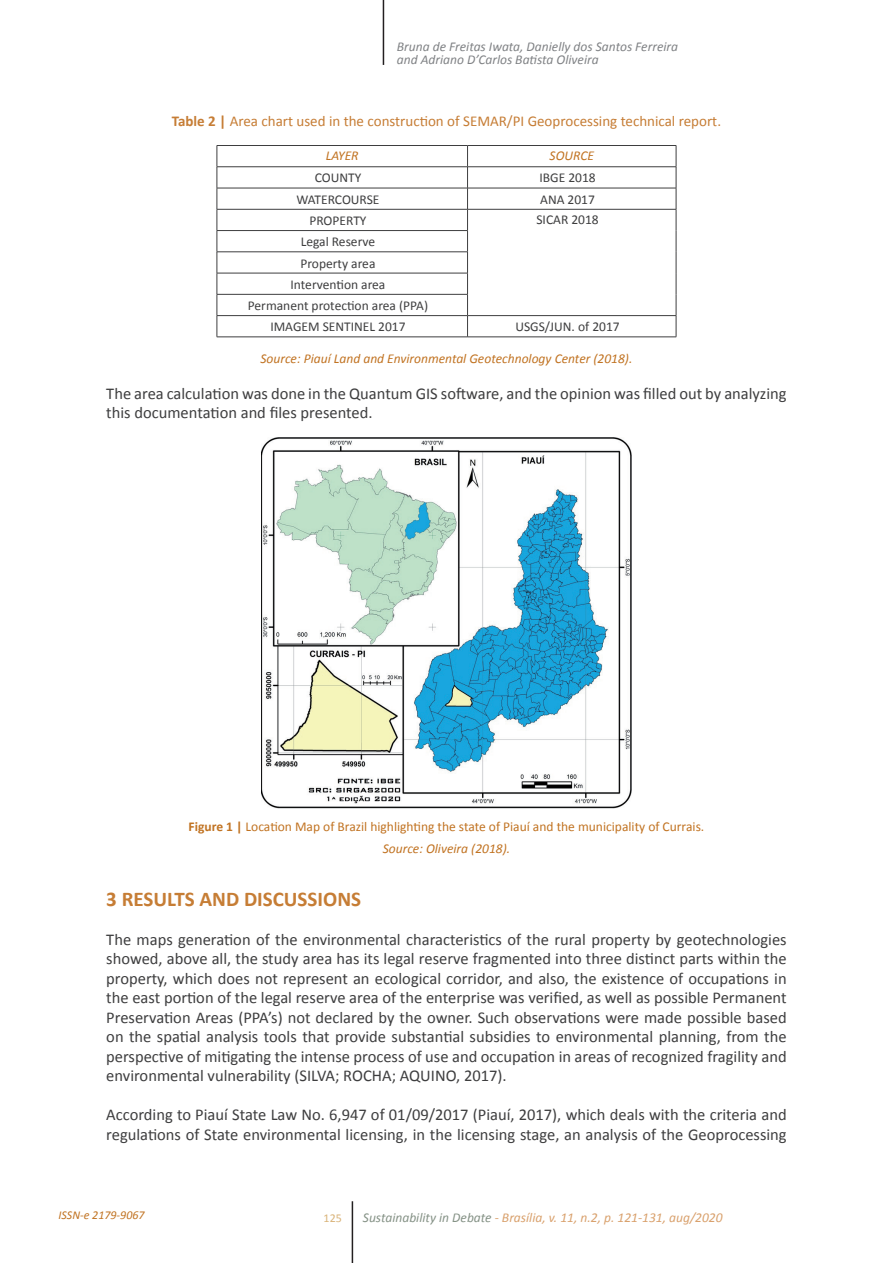
<style>
.page{position:relative;width:893px;height:1263px;background:#fff}
.page>*{position:absolute;margin:0;border:0;box-sizing:border-box;transform-origin:0 0}
.t1{font:700 21px "Calibri";color:#c67d35}
.t2{font:16.5px/19.5px "Calibri";color:#3e3e3f}
.t3{font:15px "Calibri";color:#c67d35}
.t4{font:13.5px/21.3px "Calibri";color:#3e3e3f;text-align:center}
.t5{font:13.5px/22px "Calibri";color:#c17322;text-align:center}
.t6{font:italic 13.5px/13.5px "Calibri";color:#808285}
.t7{font:italic 13.5px "Calibri";color:#c17322}
.t8{font:italic 13.5px "Calibri";color:#d9a16d}
.t9{font:italic 12px "Calibri";color:#c17322}
.t10{font:12px "Calibri";color:#d9b379}
.s1{font-weight:700}
.s2{font-style:italic}
.s3{color:#859286}
</style>
<div class="page">
<hr style="left:383px;top:0;width:1px;height:65px;background:#231f20">
<hr style="left:352px;top:1201px;width:1px;height:62px;background:#231f20">
<hr style="left:217px;top:188px;width:251px;height:1px;background:#3e3e3f">
<hr style="left:468px;top:188px;width:208px;height:1px;background:#3e3e3f">
<hr style="left:217px;top:209px;width:251px;height:1px;background:#3e3e3f">
<hr style="left:217px;top:230px;width:251px;height:1px;background:#3e3e3f">
<hr style="left:217px;top:252px;width:251px;height:1px;background:#3e3e3f">
<hr style="left:217px;top:273px;width:251px;height:1px;background:#3e3e3f">
<hr style="left:217px;top:294px;width:251px;height:1px;background:#3e3e3f">
<hr style="left:217px;top:145px;width:251px;height:1px;background:#3e3e3f">
<hr style="left:468px;top:145px;width:208px;height:1px;background:#3e3e3f">
<hr style="left:217px;top:315px;width:251px;height:1px;background:#3e3e3f">
<hr style="left:217px;top:166px;width:251px;height:1px;background:#3e3e3f">
<hr style="left:468px;top:166px;width:208px;height:1px;background:#3e3e3f">
<svg style="left:217px;top:146px;width:1px;height:191px"></svg>
<hr style="left:217px;top:337px;width:251px;height:1px;background:#3e3e3f">
<hr style="left:468px;top:337px;width:208px;height:1px;background:#3e3e3f">
<hr style="left:468px;top:209px;width:208px;height:1px;background:#3e3e3f">
<svg style="left:467px;top:146px;width:1px;height:191px"></svg>
<svg style="left:676px;top:146px;width:1px;height:191px"></svg>
<hr style="left:468px;top:315px;width:208px;height:1px;background:#3e3e3f">
<img style="left:261px;top:438px;width:371px;height:370px">
<p class="t6" style="left:397px;top:39px;width:283px">Bruna de Freitas Iwata, Danielly dos Santos Ferreira and Adriano D’Carlos Batista Oliveira</p>
<p class="t3" style="left:172px;top:110px;width:551px"><span class="s1">Table 2 |</span> Area chart used in the construction of SEMAR/PI Geoprocessing technical report.</p>
<p class="t7" style="left:326px;top:146px;width:34px">LAYER</p>
<p class="t7" style="left:550px;top:146px;width:46px">SOURCE</p>
<p class="t4" style="left:315px;top:167px;width:48px">COUNTY</p>
<p class="t4" style="left:539px;top:167px;width:58px">IBGE 2018</p>
<p class="t4" style="left:296px;top:188px;width:85px">WATERCOURSE</p>
<p class="t4" style="left:540px;top:188px;width:56px">ANA 2017</p>
<p class="t4" style="left:309px;top:209px;width:59px">PROPERTY</p>
<p class="t4" style="left:536px;top:208px;width:64px">SICAR 2018</p>
<p class="t4" style="left:248px;top:231px;width:182px">Legal Reserve<br>Property area<br>Intervention area<br>Permanent protection area (PPA)<br>IMAGEM SENTINEL 2017</p>
<p class="t4" style="left:515px;top:316px;width:106px">USGS/JUN. of 2017</p>
<p class="t7" style="left:261px;top:349px;width:373px">Source: Piauí Land and Environmental Geotechnology Center (2018).</p>
<p class="t2" style="left:106px;top:383px;width:682px">The area calculation was done in the Quantum GIS software, and the opinion was filled out by analyzing this documentation and files presented.</p>
<p class="t5" style="left:189px;top:815px;width:517px"><span class="s1">Figure 1 |</span> Location Map of Brazil highlighting the state of Piauí and the municipality of Currais.<br><span class="s2">Source: Oliveira (2018).</span></p>
<p class="t1" style="left:106px;top:884px;width:256px">3 RESULTS AND DISCUSSIONS</p>
<p class="t2" style="left:106px;top:929px;width:682px;text-align:justify">The maps generation of the environmental characteristics of the rural property by geotechnologies showed, above all, the study area has its legal reserve fragmented into three distinct parts within the property, which does not represent an ecological corridor, and also, the existence of occupations in the east portion of the legal reserve area of the enterprise was verified, as well as possible Permanent Preservation Areas (PPA’s) not declared by the owner. Such observations were made possible based on the spatial analysis tools that provide substantial subsidies to environmental planning, from the perspective of mitigating the intense process of use and occupation in areas of recognized fragility and environmental vulnerability (SILVA; ROCHA; AQUINO, 2017).</p>
<p class="t2" style="left:106px;top:1105px;width:682px">According to Piauí State Law No. 6,947 of 01/09/2017 (Piauí, 2017), which deals with the criteria and regulations of State environmental licensing, in the licensing stage, an analysis of the Geoprocessing</p>
<p class="t9" style="left:59px;top:1207px;width:88px">ISSN-e 2179-9067</p>
<p class="t8" style="left:363px;top:1208px;width:361px"><span class="s3">Sustainability in Debate</span> - Brasília, v. 11, n.2, p. 121-131, aug/2020</p>
<p class="t10" style="left:324px;top:1209px;width:20px">125</p>
</div>
